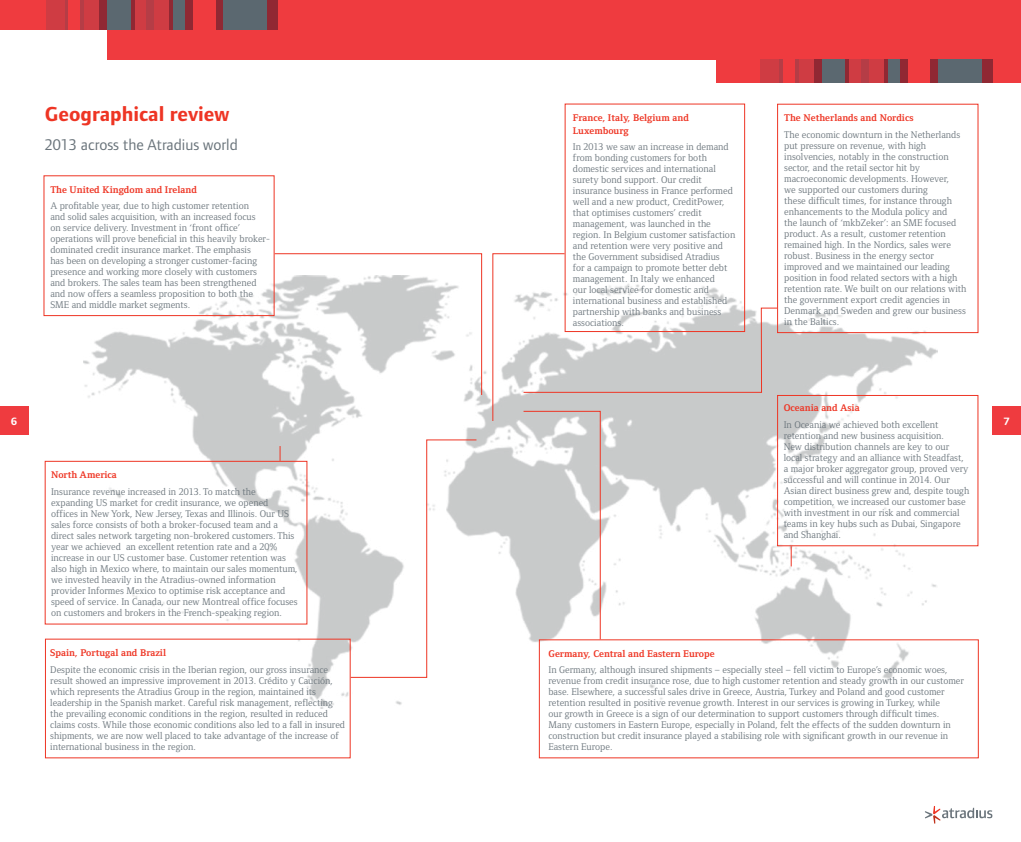
<style>
.page{position:relative;width:1021px;height:842px;background:#fff}
.page>*{position:absolute;margin:0;border:0;box-sizing:border-box;transform-origin:0 0}
.t1{font:700 21px "Foundry Form Sans";color:#ee3524}
.t2{font:16px "Foundry Form Sans";color:#6a747b}
.t3{font:700 11px "Foundry Form Sans";color:#fff}
.t4{font:10px/11px "Foundry Form Serif";color:#6a747b}
.t5{font:700 10px/13px "Foundry Form Serif";color:#ee3524}
</style>
<div class="page">
<div style="left:107px;top:0;width:403px;height:59px;background:#ef3b3f"></div>
<div style="left:0;top:0;width:46px;height:30px;background:#ef3b3f"></div>
<svg style="left:64px;top:0;width:4px;height:30px"></svg>
<div style="left:68px;top:0;width:12px;height:30px;background:#ef3b3f"></div>
<div style="left:46px;top:0;width:18px;height:30px;background:#cf3c43"></div>
<div style="left:84px;top:0;width:15px;height:30px;background:#cf3c43"></div>
<div style="left:135px;top:0;width:11px;height:30px;background:#cf3c43"></div>
<div style="left:154px;top:0;width:15px;height:30px;background:#cf3c43"></div>
<div style="left:99px;top:0;width:8px;height:30px;background:#902833"></div>
<div style="left:146px;top:0;width:8px;height:30px;background:#b53d46"></div>
<div style="left:185px;top:0;width:8px;height:30px;background:#902833"></div>
<div style="left:266px;top:0;width:12px;height:30px;background:#902833"></div>
<div style="left:216px;top:0;width:7px;height:30px;background:#902833"></div>
<hr style="left:80px;top:0;width:4px;height:30px;background:#b53d46">
<div style="left:107px;top:0;width:24px;height:30px;background:#5b6870"></div>
<div style="left:223px;top:0;width:43px;height:30px;background:#5b6870"></div>
<hr style="left:131px;top:0;width:4px;height:30px;background:#902833">
<div style="left:173px;top:0;width:12px;height:30px;background:#5b6870"></div>
<hr style="left:169px;top:0;width:4px;height:30px;background:#902833">
<div style="left:510px;top:0;width:207px;height:59px;background:#ef3b3f"></div>
<div style="left:716px;top:0;width:304px;height:83px;background:#ef3b3f"></div>
<hr style="left:779px;top:59px;width:4px;height:24px;background:#b53d46">
<div style="left:760px;top:59px;width:19px;height:24px;background:#cf3c43"></div>
<div style="left:798px;top:59px;width:16px;height:24px;background:#cf3c43"></div>
<div style="left:849px;top:59px;width:12px;height:24px;background:#cf3c43"></div>
<div style="left:869px;top:59px;width:15px;height:24px;background:#cf3c43"></div>
<div style="left:814px;top:59px;width:8px;height:24px;background:#902833"></div>
<div style="left:861px;top:59px;width:8px;height:24px;background:#b53d46"></div>
<div style="left:899px;top:59px;width:8px;height:24px;background:#902833"></div>
<div style="left:981px;top:59px;width:11px;height:24px;background:#902833"></div>
<div style="left:930px;top:59px;width:8px;height:24px;background:#902833"></div>
<svg style="left:795px;top:59px;width:3px;height:24px"></svg>
<div style="left:822px;top:59px;width:23px;height:24px;background:#5b6870"></div>
<div style="left:938px;top:59px;width:43px;height:24px;background:#5b6870"></div>
<hr style="left:845px;top:59px;width:4px;height:24px;background:#902833">
<div style="left:887px;top:59px;width:12px;height:24px;background:#5b6870"></div>
<hr style="left:884px;top:59px;width:3px;height:24px;background:#902833">
<svg style="left:925px;top:806px;width:67px;height:18px"></svg>
<div style="left:0;top:407px;width:28px;height:28px;background:#ef3b3f"></div>
<div style="left:992px;top:407px;width:28px;height:28px;background:#ef3b3f"></div>
<img style="left:83px;top:276px;width:854px;height:433px">
<div style="left:43px;top:175px;width:231px;height:141px;border:1px solid #ee3524"></div>
<div style="left:564px;top:104px;width:181px;height:228px;border:1px solid #ee3524"></div>
<div style="left:777px;top:104px;width:201px;height:229px;border:1px solid #ee3524"></div>
<div style="left:777px;top:395px;width:201px;height:151px;border:1px solid #ee3524"></div>
<svg style="left:45px;top:638px;width:306px;height:121px"></svg>
<svg style="left:273px;top:253px;width:209px;height:143px"></svg>
<svg style="left:44px;top:460px;width:264px;height:165px"></svg>
<svg style="left:492px;top:253px;width:286px;height:387px"></svg>
<svg style="left:350px;top:439px;width:127px;height:239px"></svg>
<svg style="left:279px;top:446px;width:1px;height:15px"></svg>
<svg style="left:790px;top:546px;width:1px;height:20px"></svg>
<h1 class="t1" style="left:45px;top:102px;width:186px">Geographical review</h1>
<h2 class="t2" style="left:45px;top:136px;width:194px">2013 across the Atradius world</h2>
<p class="t5" style="left:50px;top:183px;width:148px">The United Kingdom and Ireland</p>
<p class="t4" style="left:50px;top:200px;width:221px">A profitable year, due to high customer retention<br>and solid sales acquisition, with an increased focus<br>on service delivery. Investment in ‘front office’ operations will prove beneficial in this heavily broker&shy;dominated credit insurance market. The emphasis<br>has been on developing a stronger customer-facing presence and working more closely with customers and brokers. The sales team has been strengthened and now offers a seamless proposition to both the SME and middle market segments.</p>
<p class="t5" style="left:573px;top:111px;width:118px">France, Italy, Belgium and<br>Luxembourg</p>
<p class="t4" style="left:573px;top:141px;width:164px">In 2013 we saw an increase in demand from bonding customers for both domestic services and international surety bond support. Our credit insurance business in France performed well and a new product, CreditPower, that optimises customers’ credit management, was launched in the region. In Belgium customer satisfaction and retention were very positive and the Government subsidised Atradius<br>for a campaign to promote better debt management. In Italy we enhanced<br>our local service for domestic and international business and established partnership with banks and business associations.</p>
<p class="t5" style="left:784px;top:111px;width:131px">The Netherlands and Nordics</p>
<p class="t4" style="left:784px;top:129px;width:184px">The economic downturn in the Netherlands put pressure on revenue, with high insolvencies, notably in the construction sector, and the retail sector hit by macroeconomic developments. However,<br>we supported our customers during<br>these difficult times, for instance through enhancements to the Modula policy and<br>the launch of ‘mkbZeker’: an SME focused product. As a result, customer retention remained high. In the Nordics, sales were robust. Business in the energy sector improved and we maintained our leading position in food related sectors with a high retention rate. We built on our relations with the government export credit agencies in Denmark and Sweden and grew our business in the Baltics.</p>
<p class="t5" style="left:783px;top:401px;width:77px">Oceania and Asia</p>
<p class="t4" style="left:783px;top:419px;width:187px">In Oceania we achieved both excellent retention and new business acquisition.<br>New distribution channels are key to our local strategy and an alliance with Steadfast, a major broker aggregator group, proved very successful and will continue in 2014. Our Asian direct business grew and, despite tough competition, we increased our customer base with investment in our risk and commercial teams in key hubs such as Dubai, Singapore and Shanghai.</p>
<p class="t3" style="left:11px;top:415px;width:7px">6</p>
<p class="t3" style="left:1003px;top:415px;width:7px">7</p>
<p class="t5" style="left:51px;top:468px;width:67px">North America</p>
<p class="t4" style="left:51px;top:486px;width:248px">Insurance revenue increased in 2013. To match the expanding US market for credit insurance, we opened offices in New York, New Jersey, Texas and Illinois. Our US sales force consists of both a broker-focused team and a direct sales network targeting non-brokered customers. This year we achieved an excellent retention rate and a 20% increase in our US customer base. Customer retention was also high in Mexico where, to maintain our sales momentum, we invested heavily in the Atradius-owned information provider Informes Mexico to optimise risk acceptance and speed of service. In Canada, our new Montreal office focuses on customers and brokers in the French-speaking region.</p>
<p class="t5" style="left:50px;top:646px;width:117px">Spain, Portugal and Brazil</p>
<p class="t4" style="left:50px;top:664px;width:296px">Despite the economic crisis in the Iberian region, our gross insurance result showed an impressive improvement in 2013. Crédito y Caución, which represents the Atradius Group in the region, maintained its leadership in the Spanish market. Careful risk management, reflecting the prevailing economic conditions in the region, resulted in reduced claims costs. While those economic conditions also led to a fall in insured shipments, we are now well placed to take advantage of the increase of international business in the region.</p>
<p class="t5" style="left:548px;top:647px;width:168px">Germany, Central and Eastern Europe</p>
<p class="t4" style="left:548px;top:664px;width:417px">In Germany, although insured shipments – especially steel – fell victim to Europe’s economic woes, revenue from credit insurance rose, due to high customer retention and steady growth in our customer base. Elsewhere, a successful sales drive in Greece, Austria, Turkey and Poland and good customer retention resulted in positive revenue growth. Interest in our services is growing in Turkey, while<br>our growth in Greece is a sign of our determination to support customers through difficult times.<br>Many customers in Eastern Europe, especially in Poland, felt the effects of the sudden downturn in construction but credit insurance played a stabilising role with significant growth in our revenue in Eastern Europe.</p>
</div>
